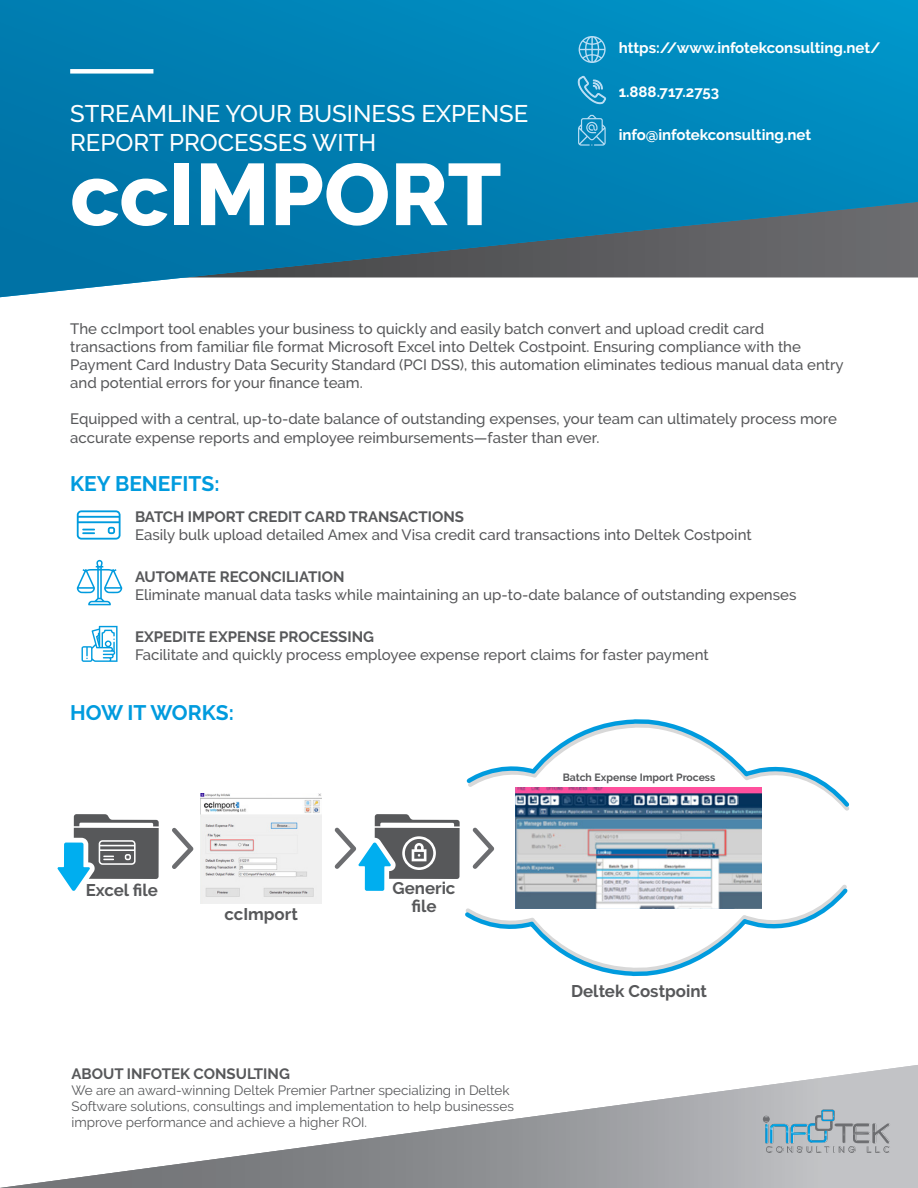
<style>
.page{position:relative;width:918px;height:1188px;background:#fff}
.page>*{position:absolute;margin:0;border:0;box-sizing:border-box;transform-origin:0 0}
.t1{font:800 87px "Raleway";color:#fff}
.t2{font:500 24px "Raleway";color:#fff}
.t3{font:700 21px "Raleway";color:#009bde}
.t4{font:700 16.8px "Raleway";color:#57585a}
.t5{font:500 15px/18px "Raleway";color:#57585a}
.t6{font:700 15px "Raleway";color:#57585a}
.t7{font:700 15px "Raleway";color:#fff}
.t8{font:13.5px/16.2px "Raleway";color:#57585a}
.t9{font:700 10.5px "Raleway";color:#57585a}
</style>
<div class="page">
<svg style="left:0;top:0;width:918px;height:297px;background:#1885b0"></svg>
<div style="left:70px;top:69px;width:83px;height:5px;background:#fff"></div>
<svg style="left:77px;top:510px;width:44px;height:30px"></svg>
<svg style="left:77px;top:560px;width:45px;height:45px"></svg>
<svg style="left:82px;top:626px;width:36px;height:36px"></svg>
<svg style="left:579px;top:36px;width:27px;height:27px"></svg>
<svg style="left:578px;top:76px;width:28px;height:28px"></svg>
<svg style="left:578px;top:115px;width:28px;height:31px"></svg>
<svg style="left:172px;top:827px;width:22px;height:42px"></svg>
<img style="left:201px;top:793px;width:121px;height:110px">
<svg style="left:334px;top:719px;width:516px;height:258px"></svg>
<svg style="left:57px;top:814px;width:102px;height:77px"></svg>
<svg style="left:0;top:1065px;width:918px;height:123px"></svg>
<img style="left:753px;top:1094px;width:148px;height:74px">
<p class="t2" style="left:70px;top:100px;width:460px">STREAMLINE YOUR BUSINESS EXPENSE</p>
<p class="t2" style="left:70px;top:129px;width:308px">REPORT PROCESSES WITH</p>
<p class="t1" style="left:70px;top:145px;width:433px">ccIMPORT</p>
<p class="t7" style="left:619px;top:40px;width:263px">https://www.infotekconsulting.net/</p>
<p class="t7" style="left:619px;top:83px;width:102px">1.888.717.2753</p>
<p class="t7" style="left:619px;top:126px;width:194px">info@infotekconsulting.net</p>
<p class="t5" style="left:70px;top:319px;width:775px">The ccImport tool enables your business to quickly and easily batch convert and upload credit card transactions from familiar file format Microsoft Excel into Deltek Costpoint. Ensuring compliance with the Payment Card Industry Data Security Standard (PCI DSS), this automation eliminates tedious manual data entry and potential errors for your finance team.</p>
<p class="t5" style="left:70px;top:408px;width:768px;line-height:19.8px">Equipped with a central, up-to-date balance of outstanding expenses, your team can ultimately process more accurate expense reports and employee reimbursements—faster than ever.</p>
<p class="t3" style="left:70px;top:471px;width:151px">KEY BENEFITS:</p>
<p class="t6" style="left:135px;top:508px;width:331px">BATCH IMPORT CREDIT CARD TRANSACTIONS</p>
<p class="t5" style="left:135px;top:526px;width:618px">Easily bulk upload detailed Amex and Visa credit card transactions into Deltek Costpoint</p>
<p class="t6" style="left:135px;top:568px;width:211px">AUTOMATE RECONCILIATION</p>
<p class="t5" style="left:135px;top:586px;width:663px">Eliminate manual data tasks while maintaining an up-to-date balance of outstanding expenses</p>
<p class="t6" style="left:135px;top:628px;width:241px">EXPEDITE EXPENSE PROCESSING</p>
<p class="t5" style="left:135px;top:646px;width:575px">Facilitate and quickly process employee expense report claims for faster payment</p>
<p class="t3" style="left:70px;top:700px;width:165px">HOW IT WORKS:</p>
<p class="t4" style="left:86px;top:880px;width:74px">Excel file</p>
<p class="t4" style="left:224px;top:905px;width:75px">ccImport</p>
<p class="t4" style="left:393px;top:879px;width:64px">Generic</p>
<p class="t4" style="left:411px;top:897px;width:27px">file</p>
<p class="t6" style="left:72px;top:1065px;width:220px">ABOUT INFOTEK CONSULTING</p>
<p class="t8" style="left:72px;top:1082px;width:444px">We are an award-winning Deltek Premier Partner specializing in Deltek<br>Software solutions, consultings and implementation to help businesses improve performance and achieve a higher ROI.</p>
<p class="t9" style="left:563px;top:771px;width:154px">Batch Expense Import Process</p>
<p class="t4" style="left:571px;top:981px;width:137px">Deltek Costpoint</p>
</div>
